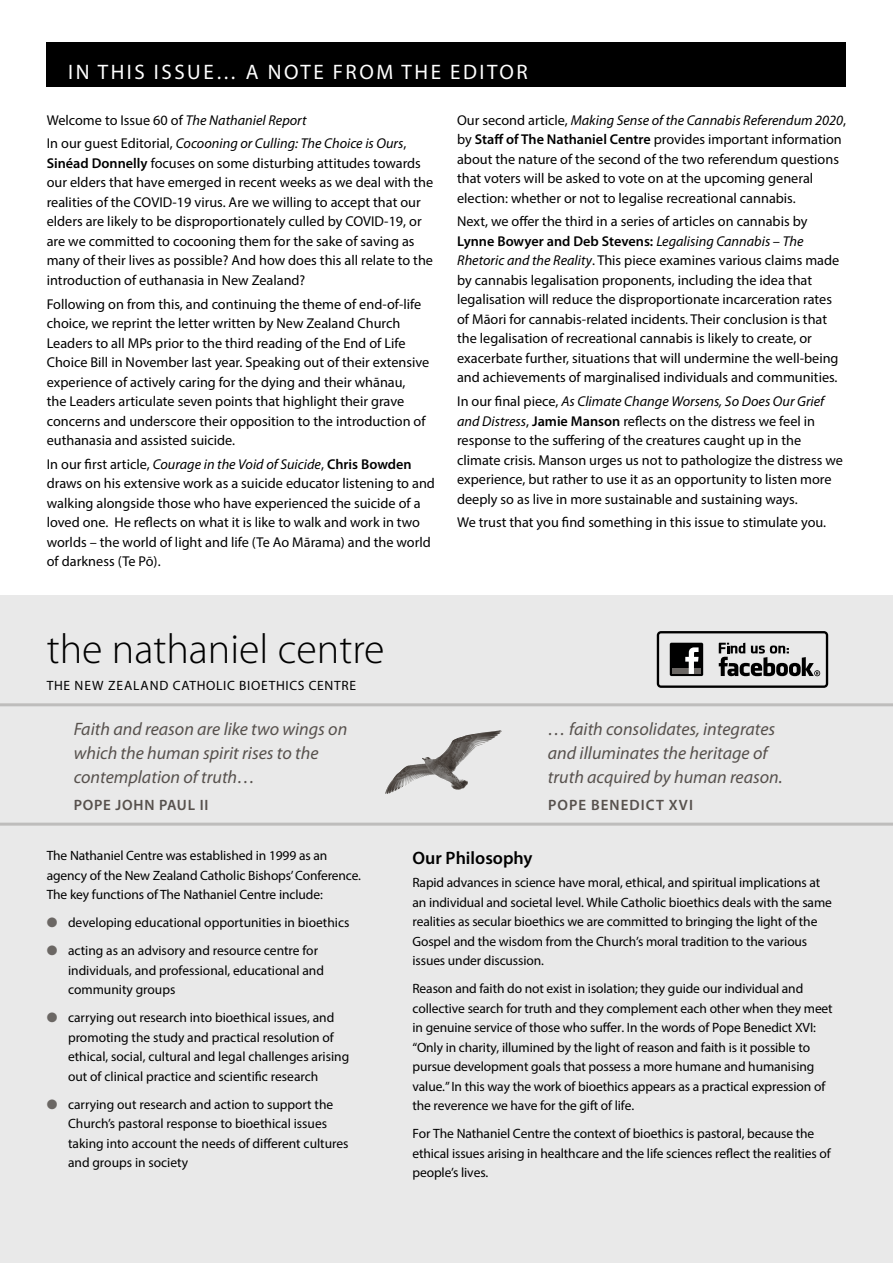
<style>
.page{position:relative;width:893px;height:1263px;background:#fff}
.page>*{position:absolute;margin:0;border:0;box-sizing:border-box;transform-origin:0 0}
.t1{font:300 42px "Myriad Pro";color:#000}
.t2{font:21px "Myriad Pro";letter-spacing:.12em;color:#fff}
.t3{font:italic 18px/24px "Myriad Pro";color:#57514d}
.t4{font:600 18px "Myriad Pro";color:#000}
.t5{font:600 15px "Myriad Pro";letter-spacing:.07em;color:#57514d}
.t6{font:600 15px "Myriad Pro";letter-spacing:.05em;color:#57514d}
.t7{font:14.25px/19.5px "Myriad Pro";color:#000}
.t8{font:italic 14.25px/23.7px "Myriad Pro";color:#000}
.t9{font:13.5px/19.5px "Myriad Pro";letter-spacing:-.01em;color:#000}
.t10{font:13.5px "Myriad Pro";letter-spacing:.05em;color:#000}
.s1{font-style:normal}
.s2{font-weight:600}
.s3{font-style:italic}
</style>
<div class="page">
<div style="left:0;top:595px;width:893px;height:668px;background:#e9e9e9"></div>
<img style="left:385px;top:730px;width:117px;height:64px">
<hr style="left:0;top:823px;width:893px;height:3px;background:#bebdbc">
<hr style="left:0;top:703px;width:893px;height:3px;background:#bebdbc">
<div style="left:47px;top:43px;width:799px;height:44px;background:#000"></div>
<svg style="left:657px;top:631px;width:171px;height:57px"></svg>
<h2 class="t2" style="left:68px;top:59px;width:461px">IN THIS ISSUE… A NOTE FROM THE EDITOR</h2>
<p class="t8" style="left:47px;top:108px;width:361px"><span class="s1">Welcome to Issue 60 of</span> The Nathaniel Report<br><span class="s1">In our guest Editorial,</span> Cocooning or Culling: The Choice is Ours<span class="s1">,</span></p>
<p class="t7" style="left:47px;top:153px;width:388px"><span class="s2">Sinéad Donnelly</span> focuses on some disturbing attitudes towards our elders that have emerged in recent weeks as we deal with the realities of the COVID-19 virus. Are we willing to accept that our elders are likely to be disproportionately culled by COVID-19, or are we committed to cocooning them for the sake of saving as many of their lives as possible? And how does this all relate to the introduction of euthanasia in New Zealand?</p>
<p class="t7" style="left:47px;top:294px;width:384px">Following on from this, and continuing the theme of end-of-life choice, we reprint the letter written by New Zealand Church Leaders to all MPs prior to the third reading of the End of Life Choice Bill in November last year. Speaking out of their extensive experience of actively caring for the dying and their whānau,<br>the Leaders articulate seven points that highlight their grave concerns and underscore their opposition to the introduction of euthanasia and assisted suicide.</p>
<p class="t7" style="left:47px;top:454px;width:390px">In our first article, <span class="s3">Courage in the Void of Suicide</span>, <span class="s2">Chris Bowden </span>draws on his extensive work as a suicide educator listening to and walking alongside those who have experienced the suicide of a loved one. He reflects on what it is like to walk and work in two worlds – the world of light and life (Te Ao Mārama) and the world of darkness (Te Pō).</p>
<p class="t7" style="left:457px;top:110px;width:391px">Our second article, <span class="s3">Making Sense of the Cannabis Referendum 2020</span>, by <span class="s2">Staff of The Nathaniel Centre</span> provides important information about the nature of the second of the two referendum questions that voters will be asked to vote on at the upcoming general election: whether or not to legalise recreational cannabis.</p>
<p class="t7" style="left:457px;top:212px;width:384px">Next, we offer the third in a series of articles on cannabis by <span class="s2">Lynne Bowyer and Deb Stevens:</span> <span class="s3">Legalising Cannabis – The Rhetoric and the Reality</span>. This piece examines various claims made by cannabis legalisation proponents, including the idea that legalisation will reduce the disproportionate incarceration rates of Māori for cannabis-related incidents. Their conclusion is that the legalisation of recreational cannabis is likely to create, or exacerbate further, situations that will undermine the well-being and achievements of marginalised individuals and communities.</p>
<p class="t7" style="left:457px;top:391px;width:387px">In our final piece, <span class="s3">As Climate Change Worsens, So Does Our Grief and Distress</span>, <span class="s2">Jamie Manson</span> reflects on the distress we feel in response to the suffering of the creatures caught up in the climate crisis. Manson urges us not to pathologize the distress we experience, but rather to use it as an opportunity to listen more deeply so as live in more sustainable and sustaining ways.</p>
<p class="t7" style="left:457px;top:512px;width:371px">We trust that you find something in this issue to stimulate you.</p>
<h1 class="t1" style="left:47px;top:625px;width:339px">the nathaniel centre</h1>
<p class="t10" style="left:47px;top:677px;width:311px">THE NEW ZEALAND CATHOLIC BIOETHICS CENTRE</p>
<p class="t3" style="left:74px;top:717px;width:275px">Faith and reason are like two wings on which the human spirit rises to the contemplation of truth…</p>
<p class="t6" style="left:74px;top:796px;width:136px">POPE JOHN PAUL II</p>
<p class="t9" style="left:47px;top:846px;width:316px">The Nathaniel Centre was established in 1999 as an agency of the New Zealand Catholic Bishops’ Conference.<br>The key functions of The Nathaniel Centre include:</p>
<p class="t9" style="left:68px;top:908px;width:283px;line-height:28px">developing educational opportunities in bioethics acting as an advisory and resource centre for</p>
<p class="t9" style="left:68px;top:960px;width:258px">individuals, and professional, educational and community groups</p>
<p class="t9" style="left:68px;top:1008px;width:283px">carrying out research into bioethical issues, and promoting the study and practical resolution of ethical, social, cultural and legal challenges arising out of clinical practice and scientific research</p>
<p class="t9" style="left:68px;top:1094px;width:282px">carrying out research and action to support the Church’s pastoral response to bioethical issues taking into account the needs of different cultures and groups in society</p>
<p class="t3" style="left:548px;top:717px;width:236px">… faith consolidates, integrates and illuminates the heritage of truth acquired by human reason.</p>
<p class="t5" style="left:548px;top:796px;width:146px">POPE BENEDICT XVI</p>
<p class="t4" style="left:412px;top:847px;width:122px">Our Philosophy</p>
<p class="t9" style="left:412px;top:873px;width:421px">Rapid advances in science have moral, ethical, and spiritual implications at an individual and societal level. While Catholic bioethics deals with the same realities as secular bioethics we are committed to bringing the light of the Gospel and the wisdom from the Church’s moral tradition to the various issues under discussion.</p>
<p class="t9" style="left:412px;top:979px;width:422px">Reason and faith do not exist in isolation; they guide our individual and collective search for truth and they complement each other when they meet in genuine service of those who suffer. In the words of Pope Benedict XVI: “Only in charity, illumined by the light of reason and faith is it possible to pursue development goals that possess a more humane and humanising value.” In this way the work of bioethics appears as a practical expression of the reverence we have for the gift of life.</p>
<p class="t9" style="left:412px;top:1124px;width:420px">For The Nathaniel Centre the context of bioethics is pastoral, because the ethical issues arising in healthcare and the life sciences reflect the realities of people’s lives.</p>
</div>
